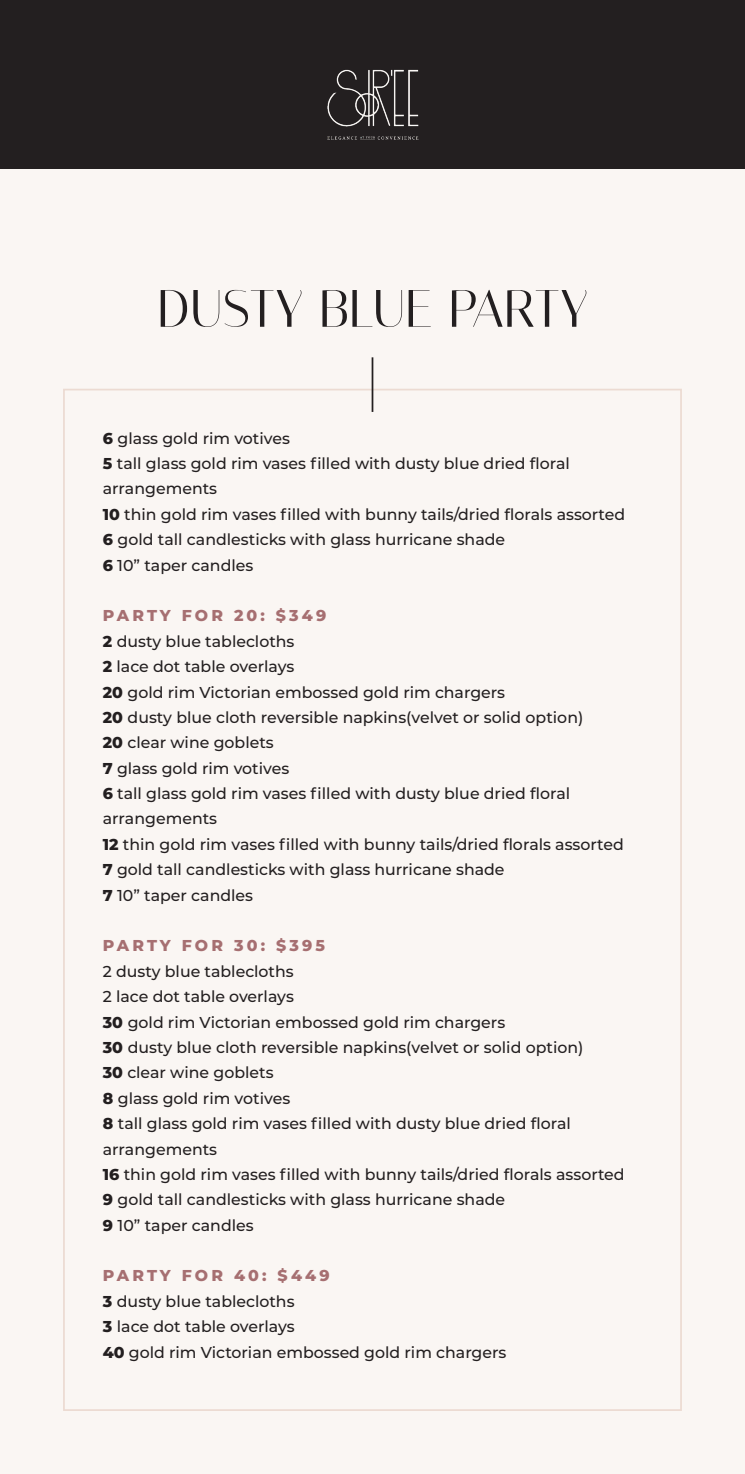
<style>
.page{position:relative;width:745px;height:1474px;background:#fff}
.page>*{position:absolute;margin:0;border:0;box-sizing:border-box;transform-origin:0 0}
.t1{font:52.5px "Italiana";letter-spacing:-.01em;color:#231f20}
.t2{font:500 15.75px/25.4px "Montserrat";color:#231f20}
.t3{font:800 15.75px "Montserrat";letter-spacing:.2em;color:#a66f71}
.s1{font-weight:800}
</style>
<div class="page">
<div style="left:0;top:0;width:744px;height:1473px;background:#faf6f3"></div>
<div style="left:0;top:0;width:744px;height:169px;background:#231f20"></div>
<img style="left:327px;top:69px;width:92px;height:71px">
<hr style="left:371px;top:357px;width:2px;height:55px;background:#231f20">
<p class="t1" style="left:157px;top:278px;width:432px">DUSTY BLUE PARTY</p>
<p class="t2" style="left:103px;top:425px;width:188px"><span class="s1">6</span> glass gold rim votives</p>
<p class="t2" style="left:103px;top:450px;width:468px"><span class="s1">5</span> tall glass gold rim vases filled with dusty blue dried floral arrangements</p>
<p class="t2" style="left:103px;top:501px;width:523px"><span class="s1">10</span> thin gold rim vases filled with bunny tails/dried florals assorted</p>
<p class="t2" style="left:103px;top:526px;width:403px"><span class="s1">6</span> gold tall candlesticks with glass hurricane shade</p>
<p class="t2" style="left:103px;top:551px;width:152px"><span class="s1">6</span> 10” taper candles</p>
<p class="t3" style="left:276px;top:604px;width:52px">$349</p>
<p class="t3" style="left:182px;top:604px;width:43px">FOR</p>
<p class="t3" style="left:234px;top:604px;width:32px">20:</p>
<p class="t3" style="left:103px;top:604px;width:70px">PARTY</p>
<p class="t2" style="left:103px;top:628px;width:193px"><span class="s1">2</span> dusty blue tablecloths</p>
<p class="t2" style="left:103px;top:653px;width:193px"><span class="s1">2</span> lace dot table overlays</p>
<p class="t2" style="left:103px;top:678px;width:403px"><span class="s1">20</span> gold rim Victorian embossed gold rim chargers</p>
<p class="t2" style="left:103px;top:704px;width:482px"><span class="s1">20</span> dusty blue cloth reversible napkins(velvet or solid option(</p>
<p class="t2" style="left:103px;top:729px;width:172px"><span class="s1">20</span> clear wine goblets</p>
<p class="t2" style="left:103px;top:754px;width:188px"><span class="s1">7</span> glass gold rim votives</p>
<p class="t2" style="left:103px;top:780px;width:468px"><span class="s1">6</span> tall glass gold rim vases filled with dusty blue dried floral arrangements</p>
<p class="t2" style="left:103px;top:831px;width:522px"><span class="s1">12</span> thin gold rim vases filled with bunny tails/dried florals assorted</p>
<p class="t2" style="left:103px;top:856px;width:403px"><span class="s1">7</span> gold tall candlesticks with glass hurricane shade</p>
<p class="t2" style="left:103px;top:881px;width:152px"><span class="s1">7</span> 10” taper candles</p>
<p class="t3" style="left:276px;top:934px;width:50px">$395</p>
<p class="t3" style="left:182px;top:934px;width:43px">FOR</p>
<p class="t3" style="left:234px;top:934px;width:33px">30:</p>
<p class="t3" style="left:103px;top:934px;width:70px">PARTY</p>
<p class="t2" style="left:103px;top:957px;width:192px">2 dusty blue tablecloths</p>
<p class="t2" style="left:103px;top:983px;width:192px">2 lace dot table overlays</p>
<p class="t2" style="left:103px;top:1008px;width:403px"><span class="s1">30</span> gold rim Victorian embossed gold rim chargers</p>
<p class="t2" style="left:103px;top:1034px;width:482px"><span class="s1">30</span> dusty blue cloth reversible napkins(velvet or solid option(</p>
<p class="t2" style="left:103px;top:1059px;width:172px"><span class="s1">30</span> clear wine goblets</p>
<p class="t2" style="left:103px;top:1084px;width:189px"><span class="s1">8</span> glass gold rim votives</p>
<p class="t2" style="left:103px;top:1110px;width:469px"><span class="s1">8</span> tall glass gold rim vases filled with dusty blue dried floral arrangements</p>
<p class="t2" style="left:103px;top:1160px;width:523px"><span class="s1">16</span> thin gold rim vases filled with bunny tails/dried florals assorted</p>
<p class="t2" style="left:103px;top:1186px;width:403px"><span class="s1">9</span> gold tall candlesticks with glass hurricane shade</p>
<p class="t2" style="left:103px;top:1211px;width:152px"><span class="s1">9</span> 10” taper candles</p>
<p class="t3" style="left:277px;top:1264px;width:54px">$449</p>
<p class="t3" style="left:182px;top:1264px;width:43px">FOR</p>
<p class="t3" style="left:234px;top:1264px;width:34px">40:</p>
<p class="t3" style="left:103px;top:1264px;width:70px">PARTY</p>
<p class="t2" style="left:103px;top:1287px;width:193px"><span class="s1">3</span> dusty blue tablecloths</p>
<p class="t2" style="left:103px;top:1313px;width:193px"><span class="s1">3</span> lace dot table overlays</p>
<p class="t2" style="left:103px;top:1338px;width:405px"><span class="s1">40</span> gold rim Victorian embossed gold rim chargers</p>
</div>
